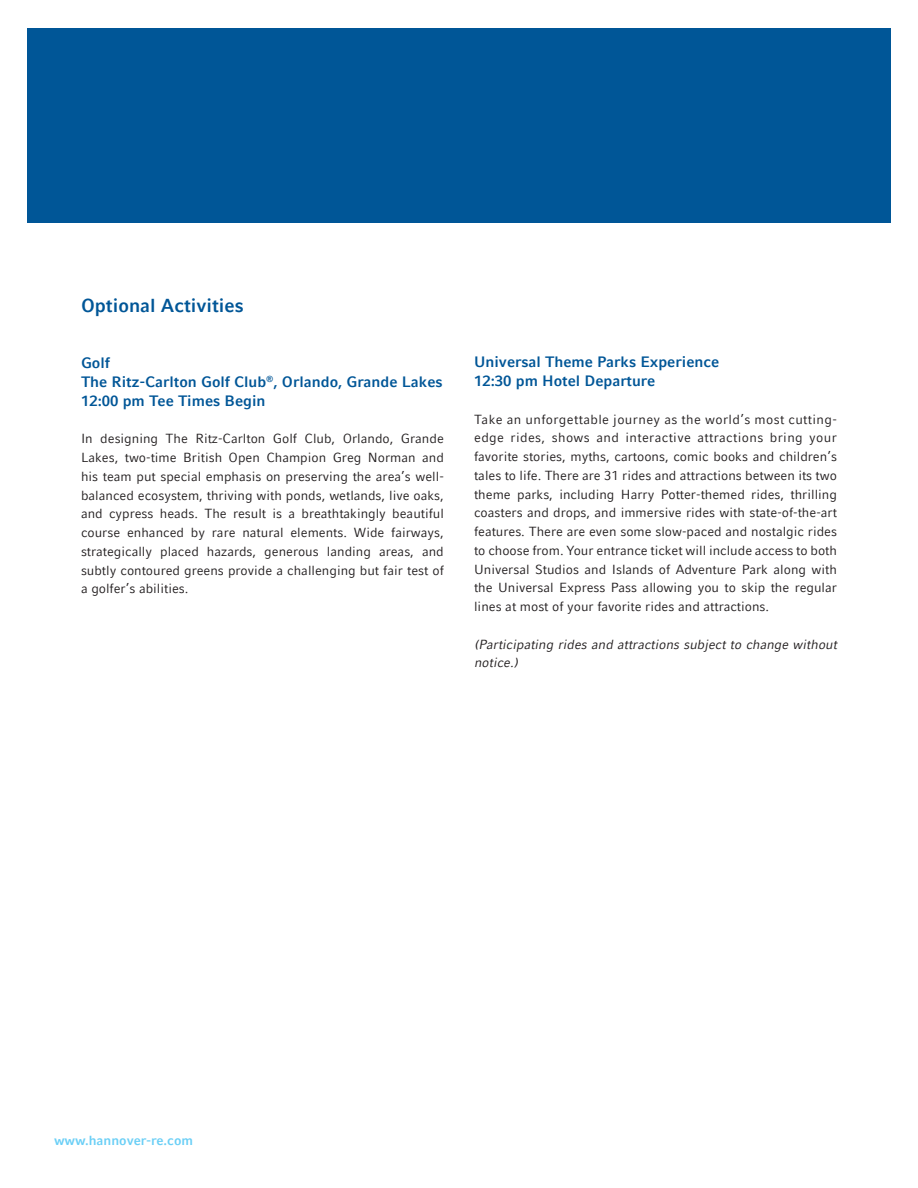
<style>
.page{position:relative;width:918px;height:1188px;background:#fff}
.page>*{position:absolute;margin:0;border:0;box-sizing:border-box;transform-origin:0 0}
.t1{font:700 18.75px "Compatil Fact LT Pro";color:#005697}
.t2{font:700 15px "Compatil Fact LT Pro";color:#005697}
.t3{font:13.2px/18.8px "Compatil Fact LT Pro";color:#231f20;text-align:justify}
.t4{font:italic 13.2px/18.8px "Compatil Fact LT Pro";color:#231f20}
.t5{font:700 13.2px "Compatil Fact LT Pro";color:#6bcff6}
</style>
<div class="page">
<div style="left:27px;top:28px;width:864px;height:194px;background:#005697"></div>
<p class="t1" style="left:81px;top:294px;width:164px">Optional Activities</p>
<p class="t2" style="left:81px;top:354px;width:30px">Golf</p>
<p class="t2" style="left:81px;top:373px;width:363px">The Ritz-Carlton Golf Club<sup>®</sup>, Orlando, Grande Lakes</p>
<p class="t2" style="left:81px;top:392px;width:186px">12:00 pm Tee Times Begin</p>
<p class="t3" style="left:81px;top:429px;width:364px">In designing The Ritz-Carlton Golf Club, Orlando, Grande Lakes, two-time British Open Champion Greg Norman and his team put special emphasis on preserving the area’s well&shy;balanced ecosystem, thriving with ponds, wetlands, live oaks, and cypress heads. The result is a breathtakingly beautiful course enhanced by rare natural elements. Wide fairways, strategically placed hazards, generous landing areas, and subtly contoured greens provide a challenging but fair test of a golfer’s abilities.</p>
<p class="t2" style="left:474px;top:353px;width:247px">Universal Theme Parks Experience</p>
<p class="t2" style="left:474px;top:372px;width:183px">12:30 pm Hotel Departure</p>
<p class="t3" style="left:474px;top:410px;width:364px">Take an unforgettable journey as the world’s most cutting&shy;edge rides, shows and interactive attractions bring your favorite stories, myths, cartoons, comic books and children’s tales to life. There are 31 rides and attractions between its two theme parks, including Harry Potter-themed rides, thrilling coasters and drops, and immersive rides with state-of-the-art features. There are even some slow-paced and nostalgic rides to choose from. Your entrance ticket will include access to both Universal Studios and Islands of Adventure Park along with the Universal Express Pass allowing you to skip the regular lines at most of your favorite rides and attractions.</p>
<p class="t4" style="left:474px;top:635px;width:367px">(Participating rides and attractions subject to change without notice.)</p>
<p class="t5" style="left:54px;top:1132px;width:141px">www.hannover-re.com</p>
</div>
